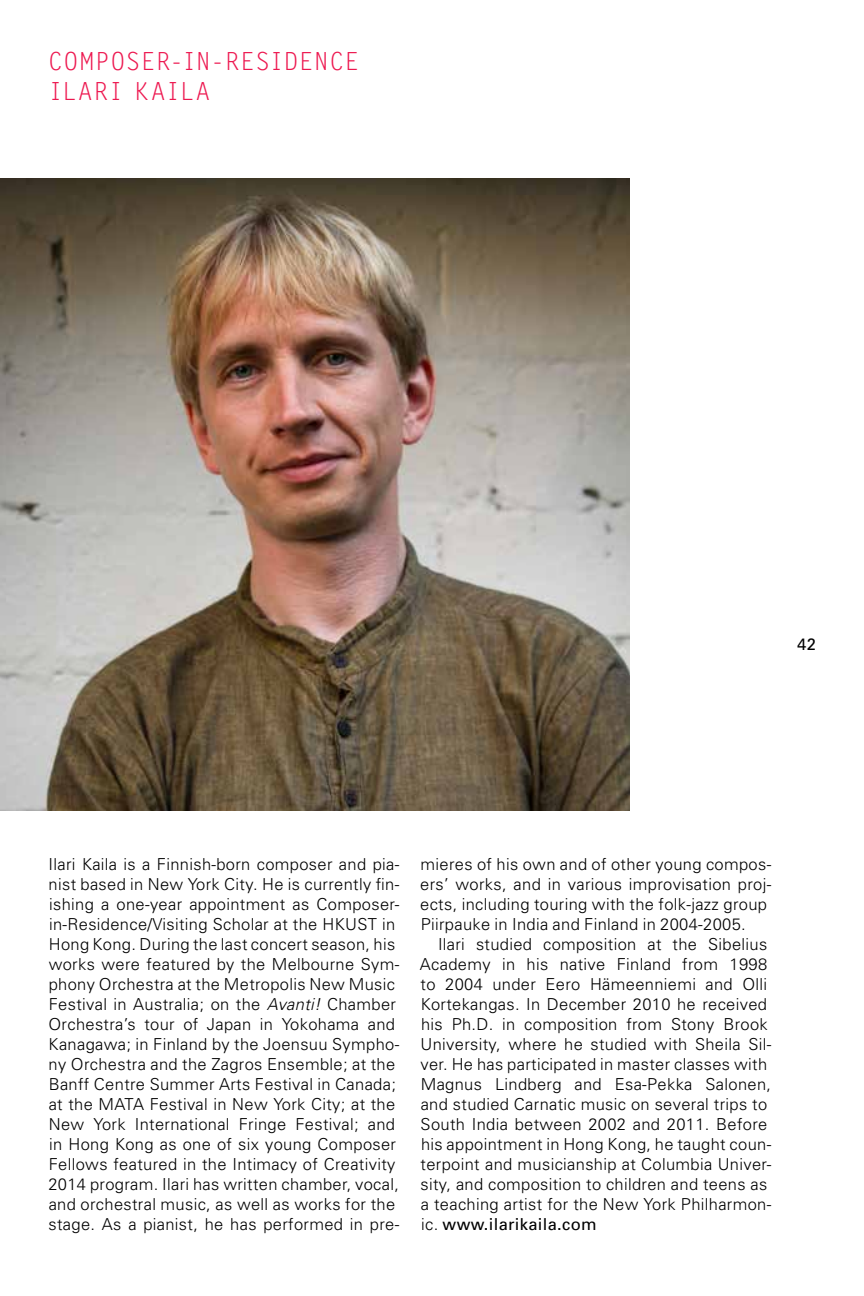
<style>
.page{position:relative;width:864px;height:1296px;background:#fff}
.page>*{position:absolute;margin:0;border:0;box-sizing:border-box;transform-origin:0 0}
.t1{font:25px/30px "Letter Gothic";letter-spacing:.01em;color:#ed174f}
.t2{font:300 16.4px/20px "Univers";letter-spacing:.02em;color:#000}
.t3{font:16.4px "Univers";color:#000}
.s1{font-style:italic}
.s2{font-weight:400}
</style>
<div class="page">
<img style="left:0;top:178px;width:630px;height:632px">
<h1 class="t1" style="left:48px;top:46px;width:313px">COMPOSER-IN-RESIDENCE<br>ILARI KAILA</h1>
<p class="t3" style="left:797px;top:635px;width:20px">42</p>
<p class="t2" style="left:48px;top:854px;width:352px">Ilari Kaila is a Finnish-born composer and pia&shy;nist based in New York City. He is currently fin&shy;ishing a one-year appointment as Composer&shy;in-Residence/Visiting Scholar at the HKUST in Hong Kong. During the last concert season, his works were featured by the Melbourne Sym&shy;phony Orchestra at the Metropolis New Music Festival in Australia; on the <span class="s1">Avanti!</span> Chamber Orchestra’s tour of Japan in Yokohama and Kanagawa; in Finland by the Joensuu Sympho&shy;ny Orchestra and the Zagros Ensemble; at the Banff Centre Summer Arts Festival in Canada; at the MATA Festival in New York City; at the New York International Fringe Festival; and in Hong Kong as one of six young Composer Fellows featured in the Intimacy of Creativity 2014 program. Ilari has written chamber, vocal, and orchestral music, as well as works for the stage. As a pianist, he has performed in pre-</p>
<p class="t2" style="left:420px;top:854px;width:353px">mieres of his own and of other young compos&shy;ers’ works, and in various improvisation proj&shy;ects, including touring with the folk-jazz group Piirpauke in India and Finland in 2004-2005.</p>
<p class="t2" style="left:420px;top:934px;width:353px;text-indent:18px">Ilari studied composition at the Sibelius Academy in his native Finland from 1998 to 2004 under Eero Hämeenniemi and Olli Kortekangas. In December 2010 he received his Ph.D. in composition from Stony Brook University, where he studied with Sheila Sil&shy;ver. He has participated in master classes with Magnus Lindberg and Esa-Pekka Salonen, and studied Carnatic music on several trips to South India between 2002 and 2011. Before his appointment in Hong Kong, he taught coun&shy;terpoint and musicianship at Columbia Univer&shy;sity, and composition to children and teens as a teaching artist for the New York Philharmon&shy;ic. <span class="s2">www.ilarikaila.com</span></p>
</div>
